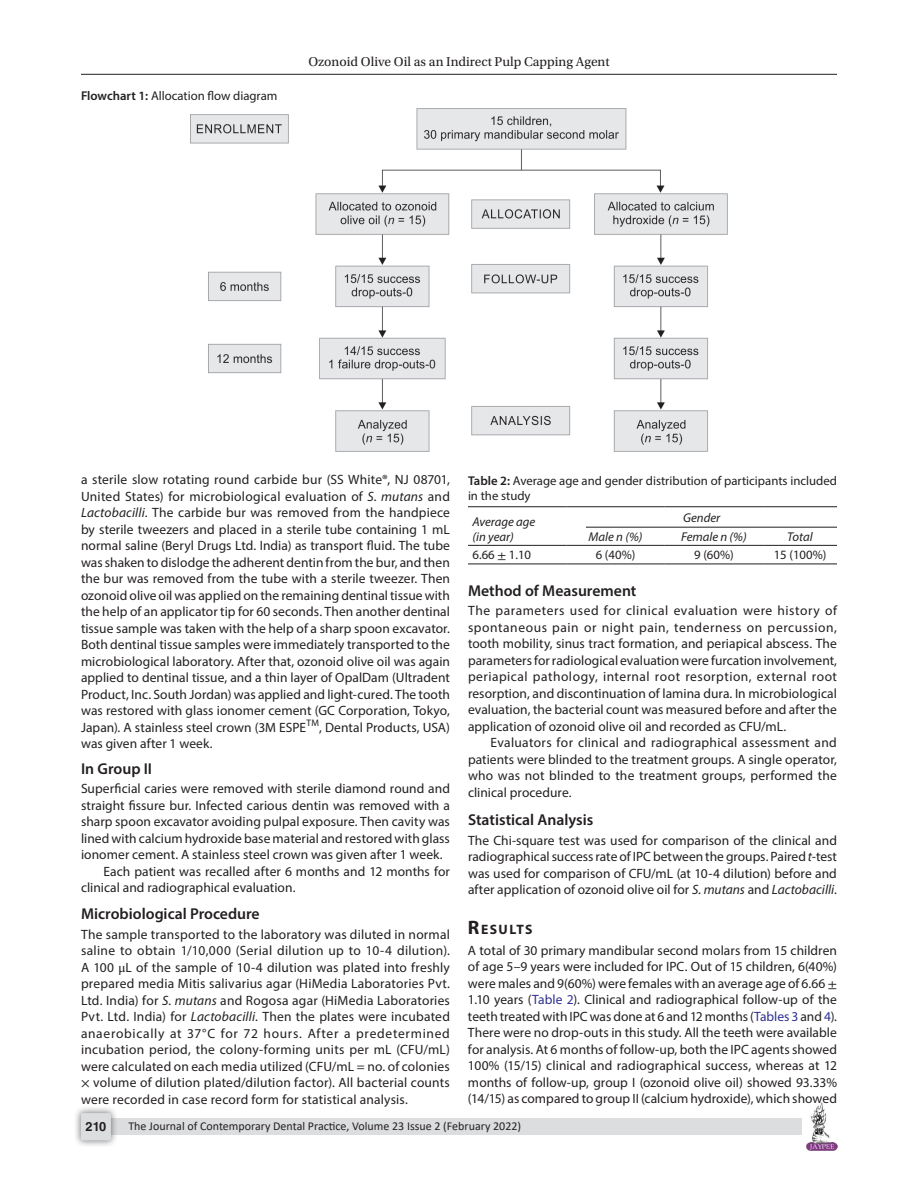
<style>
.page{position:relative;width:918px;height:1188px;background:#fff}
.page>*{position:absolute;margin:0;border:0;box-sizing:border-box;transform-origin:0 0}
.Head-2{font:600 15.75px "Myriad Pro";color:#231f20}
.Head-1{font:700 13.65px "Myriad Pro";letter-spacing:.105em;color:#231f20}
.Para-NoIndent{font:13.5px/16.5px "Myriad Pro";letter-spacing:.005em;color:#231f20;text-align:justify}
.Para-Indent{font:13.5px/16.5px "Myriad Pro";letter-spacing:.005em;color:#231f20}
.t1{font:13.5px "Utopia Std";color:#231f20}
.TableCaption{font:12.75px/15.3px "Myriad Pro";color:#231f20}
.TableHeader{font:italic 12.75px/15.3px "Myriad Pro";color:#231f20}
.FigCaption{font:12.75px "Myriad Pro";color:#231f20}
.TableBody{font:12.75px "Myriad Pro";color:#231f20}
.t2{font:700 12.75px "Helvetica LT Std";color:#231f20}
.t3{font:12px "Calibri";color:#231f20}
.s1{font-weight:600}
.s2{font-style:italic}
.s3{font-family:"STIX General"}
.s4{font-size:19.5px}
.s5{color:#2e3092}
</style>
<div class="page">
<hr style="left:81px;top:74px;width:756px;height:1px;background:#231f20">
<img style="left:807px;top:1103px;width:30px;height:48px">
<div style="left:96px;top:1119px;width:706px;height:16px;background:#dcdddf"></div>
<div style="left:73px;top:1106px;width:45px;height:41px;background:#231f20;opacity:.61"></div>
<div style="left:81px;top:1113px;width:30px;height:27px;background:#dcdddf;border-radius:2px"></div>
<hr style="left:468px;top:506px;width:98px;height:1px;background:#231f20">
<hr style="left:566px;top:506px;width:99px;height:1px;background:#231f20">
<hr style="left:665px;top:506px;width:98px;height:1px;background:#231f20">
<hr style="left:763px;top:506px;width:74px;height:1px;background:#231f20">
<hr style="left:468px;top:545px;width:98px;height:1px;background:#231f20">
<hr style="left:566px;top:545px;width:99px;height:1px;background:#231f20">
<hr style="left:665px;top:545px;width:98px;height:1px;background:#231f20">
<hr style="left:763px;top:545px;width:74px;height:1px;background:#231f20">
<hr style="left:468px;top:564px;width:98px;height:1px;background:#231f20">
<hr style="left:566px;top:564px;width:99px;height:1px;background:#231f20">
<hr style="left:665px;top:564px;width:98px;height:1px;background:#231f20">
<hr style="left:763px;top:564px;width:74px;height:1px;background:#231f20">
<hr style="left:586px;top:527px;width:251px;height:1px;background:#231f20">
<img style="left:190px;top:108px;width:538px;height:344px">
<p class="FigCaption" style="left:81px;top:87px;width:198px"><span class="s1">Flowchart 1:</span> Allocation flow diagram</p>
<p class="t1" style="left:308px;top:55px;width:303px">Ozonoid Olive Oil as an Indirect Pulp Capping Agent</p>
<p class="Para-NoIndent" style="left:81px;top:471px;width:371px">a sterile slow rotating round carbide bur (SS White®, NJ 08701, United States) for microbiological evaluation of <span class="s2">S. mutans</span> and <span class="s2">Lactobacilli</span>. The carbide bur was removed from the handpiece by sterile tweezers and placed in a sterile tube containing 1 mL normal saline (Beryl Drugs Ltd. India) as transport fluid. The tube was shaken to dislodge the adherent dentin from the bur, and then the bur was removed from the tube with a sterile tweezer. Then ozonoid olive oil was applied on the remaining dentinal tissue with the help of an applicator tip for 60 seconds. Then another dentinal tissue sample was taken with the help of a sharp spoon excavator.<br>Both dentinal tissue samples were immediately transported to the microbiological laboratory. After that, ozonoid olive oil was again applied to dentinal tissue, and a thin layer of OpalDam (Ultradent Product, Inc. South Jordan) was applied and light-cured. The tooth was restored with glass ionomer cement (GC Corporation, Tokyo, Japan). A stainless steel crown (3M ESPE<sup>TM</sup>, Dental Products, USA) was given after 1 week.</p>
<p class="Head-2" style="left:81px;top:759px;width:73px">In Group II</p>
<p class="Para-NoIndent" style="left:81px;top:780px;width:371px">Superficial caries were removed with sterile diamond round and straight fissure bur. Infected carious dentin was removed with a sharp spoon excavator avoiding pulpal exposure. Then cavity was lined with calcium hydroxide base material and restored with glass ionomer cement. A stainless steel crown was given after 1 week.</p>
<p class="Para-Indent" style="left:81px;top:863px;width:370px;text-indent:22px">Each patient was recalled after 6 months and 12 months for clinical and radiographical evaluation.</p>
<p class="Head-2" style="left:81px;top:904px;width:180px">Microbiological Procedure</p>
<p class="Para-NoIndent" style="left:81px;top:926px;width:371px">The sample transported to the laboratory was diluted in normal saline to obtain 1/10,000 (Serial dilution up to 10-4 dilution).<br>A 100 <span class="s3">μ</span>L of the sample of 10-4 dilution was plated into freshly prepared media Mitis salivarius agar (HiMedia Laboratories Pvt.<br>Ltd. India) for <span class="s2">S. mutans</span> and Rogosa agar (HiMedia Laboratories Pvt. Ltd. India) for <span class="s2">Lactobacilli</span>. Then the plates were incubated anaerobically at 37°C for 72 hours. After a predetermined incubation period, the colony-forming units per mL (CFU/mL) were calculated on each media utilized (CFU/mL = no. of colonies <span class="s3">×</span> volume of dilution plated/dilution factor). All bacterial counts were recorded in case record form for statistical analysis.</p>
<p class="TableCaption" style="left:468px;top:473px;width:370px"><span class="s1">Table 2:</span> Average age and gender distribution of participants included in the study</p>
<p class="TableHeader" style="left:472px;top:513px;width:64px">Average age (in year)</p>
<p class="TableHeader" style="left:683px;top:510px;width:39px">Gender</p>
<p class="TableHeader" style="left:589px;top:529px;width:55px">Male n (%)</p>
<p class="TableHeader" style="left:681px;top:529px;width:67px">Female n (%)</p>
<p class="TableHeader" style="left:787px;top:529px;width:27px">Total</p>
<p class="TableBody" style="left:472px;top:547px;width:60px">6.66 <span class="s3">±</span> 1.10</p>
<p class="TableBody" style="left:596px;top:547px;width:41px">6 (40%)</p>
<p class="TableBody" style="left:694px;top:547px;width:41px">9 (60%)</p>
<p class="TableBody" style="left:774px;top:547px;width:54px">15 (100%)</p>
<p class="Head-2" style="left:468px;top:580px;width:170px">Method of Measurement</p>
<p class="Para-NoIndent" style="left:468px;top:602px;width:371px">The parameters used for clinical evaluation were history of spontaneous pain or night pain, tenderness on percussion, tooth mobility, sinus tract formation, and periapical abscess. The parameters for radiological evaluation were furcation involvement, periapical pathology, internal root resorption, external root resorption, and discontinuation of lamina dura. In microbiological evaluation, the bacterial count was measured before and after the application of ozonoid olive oil and recorded as CFU/mL.</p>
<p class="Para-Indent" style="left:468px;top:734px;width:370px;text-align:justify;text-indent:22px">Evaluators for clinical and radiographical assessment and patients were blinded to the treatment groups. A single operator, who was not blinded to the treatment groups, performed the clinical procedure.</p>
<p class="Head-2" style="left:468px;top:810px;width:127px">Statistical Analysis</p>
<p class="Para-NoIndent" style="left:468px;top:832px;width:371px">The Chi-square test was used for comparison of the clinical and radiographical success rate of IPC between the groups. Paired <span class="s2">t-</span>test was used for comparison of CFU/mL (at 10-4 dilution) before and after application of ozonoid olive oil for <span class="s2">S. mutans</span> and <span class="s2">Lactobacilli</span>.</p>
<p class="Head-1" style="left:468px;top:920px;width:66px"><span class="s4">R</span>ESULTS</p>
<p class="Para-NoIndent" style="left:468px;top:942px;width:371px">A total of 30 primary mandibular second molars from 15 children of age 5–9 years were included for IPC. Out of 15 children, 6(40%) were males and 9(60%) were females with an average age of 6.66 <span class="s3">± </span>1.10 years (<span class="s5">Table 2</span>). Clinical and radiographical follow-up of the teeth treated with IPC was done at 6 and 12 months (<span class="s5">Tables 3</span> and <span class="s5">4</span>).<br>There were no drop-outs in this study. All the teeth were available for analysis. At 6 months of follow-up, both the IPC agents showed 100% (15/15) clinical and radiographical success, whereas at 12 months of follow-up, group I (ozonoid olive oil) showed 93.33% (14/15) as compared to group II (calcium hydroxide), which showed</p>
<p class="t2" style="left:86px;top:1119px;width:22px">210</p>
<p class="t3" style="left:128px;top:1117px;width:394px">The Journal of Contemporary Dental Practice, Volume 23 Issue 2 (February 2022)</p>
</div>
